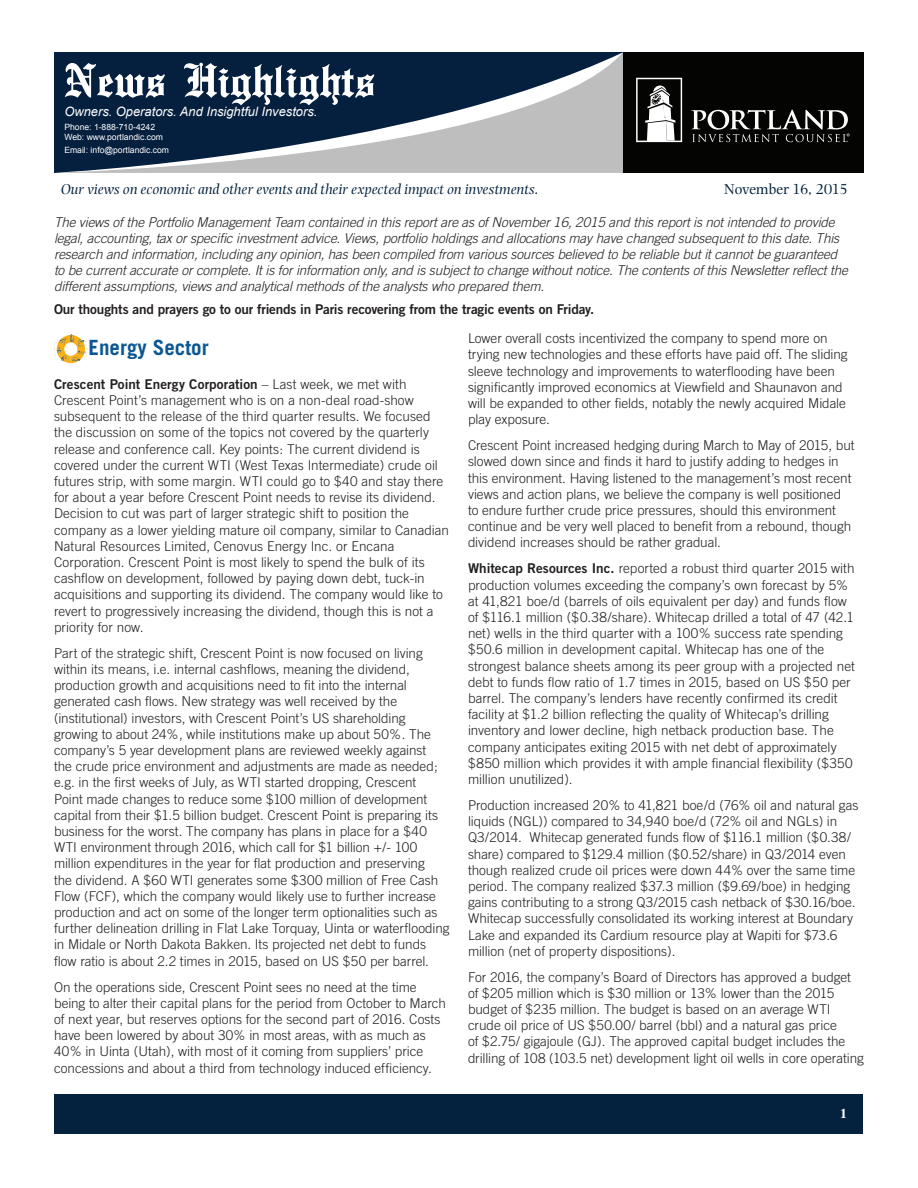
<style>
.page{position:relative;width:918px;height:1188px;background:#fff}
.page>*{position:absolute;margin:0;border:0;box-sizing:border-box;transform-origin:0 0}
.t1{font:500 51px "English Towne";color:#fff}
.t2{font:700 21px "Trade Gothic";color:#0b5793}
.t3{font:italic 15px "Photina";color:#04213e}
.t4{font:15px "Photina";letter-spacing:-.015em;color:#04213e}
.Article_-_Body{font:300 13.5px/16.2px "Trade Gothic";color:#231f20}
.t5{font:italic 300 13.5px/16.2px "Trade Gothic";letter-spacing:-.01em;color:#231f20}
.Article_-_Body-2{font:13.5px "Trade Gothic Bold Two";letter-spacing:-.015em;color:#231f20}
.t6{font:700 13.5px "Times";color:#fff}
.t7{font:italic 12.9px "Arial";color:#fff}
.t8{font:8.55px/10.4px "Arial";color:#fff}
.s1{font-family:"Trade Gothic Bold Two";font-weight:400}
</style>
<div class="page">
<div style="left:606px;top:52px;width:258px;height:121px;background:#040503"></div>
<div style="left:55px;top:1094px;width:808px;height:39px;background:#04213e"></div>
<svg style="left:54px;top:53px;width:569px;height:120px;background:#4d5d71"></svg>
<svg style="left:636px;top:78px;width:46px;height:64px"></svg>
<svg style="left:691px;top:110px;width:159px;height:32px"></svg>
<svg style="left:54px;top:333px;width:34px;height:31px"></svg>
<h1 class="t1" style="left:64px;top:51px;width:312px">News Highlights</h1>
<p class="t7" style="left:64px;top:103px;width:255px">Owners. Operators. And Insightful Investors.</p>
<p class="t8" style="left:64px;top:122px;width:100px">Phone: 1-888-710-4242<br>Web: www.portlandic.com</p>
<p class="t8" style="left:64px;top:145px;width:106px">Email: info@portlandic.com</p>
<p class="t3" style="left:61px;top:181px;width:479px">Our views on economic and other events and their expected impact on investments.</p>
<p class="t4" style="left:724px;top:180px;width:125px">November 16, 2015</p>
<p class="t5" style="left:54px;top:214px;width:795px">The views of the Portfolio Management Team contained in this report are as of November 16, 2015 and this report is not intended to provide legal, accounting, tax or specific investment advice. Views, portfolio holdings and allocations may have changed subsequent to this date. This research and information, including any opinion, has been compiled from various sources believed to be reliable but it cannot be guaranteed to be current accurate or complete. It is for information only, and is subject to change without notice. The contents of this Newsletter reflect the different assumptions, views and analytical methods of the analysts who prepared them.</p>
<p class="Article_-_Body-2" style="left:54px;top:301px;width:542px">Our thoughts and prayers go to our friends in Paris recovering from the tragic events on Friday.</p>
<h2 class="t2" style="left:89px;top:334px;width:122px">Energy Sector</h2>
<p class="Article_-_Body" style="left:54px;top:376px;width:396px"><span class="s1">Crescent Point Energy Corporation</span> – Last week, we met with Crescent Point’s management who is on a non-deal road-show subsequent to the release of the third quarter results. We focused the discussion on some of the topics not covered by the quarterly release and conference call. Key points: The current dividend is covered under the current WTI (West Texas Intermediate) crude oil futures strip, with some margin. WTI could go to $40 and stay there for about a year before Crescent Point needs to revise its dividend.<br>Decision to cut was part of larger strategic shift to position the company as a lower yielding mature oil company, similar to Canadian Natural Resources Limited, Cenovus Energy Inc. or Encana Corporation. Crescent Point is most likely to spend the bulk of its cashflow on development, followed by paying down debt, tuck-in acquisitions and supporting its dividend. The company would like to revert to progressively increasing the dividend, though this is not a priority for now.</p>
<p class="Article_-_Body" style="left:54px;top:645px;width:397px">Part of the strategic shift, Crescent Point is now focused on living within its means, i.e. internal cashflows, meaning the dividend, production growth and acquisitions need to fit into the internal generated cash flows. New strategy was well received by the (institutional) investors, with Crescent Point’s US shareholding growing to about 24%, while institutions make up about 50%. The company’s 5 year development plans are reviewed weekly against<br>the crude price environment and adjustments are made as needed; e.g. in the first weeks of July, as WTI started dropping, Crescent<br>Point made changes to reduce some $100 million of development capital from their $1.5 billion budget. Crescent Point is preparing its business for the worst. The company has plans in place for a $40<br>WTI environment through 2016, which call for $1 billion +/- 100 million expenditures in the year for flat production and preserving<br>the dividend. A $60 WTI generates some $300 million of Free Cash Flow (FCF), which the company would likely use to further increase production and act on some of the longer term optionalities such as further delineation drilling in Flat Lake Torquay, Uinta or waterflooding in Midale or North Dakota Bakken. Its projected net debt to funds flow ratio is about 2.2 times in 2015, based on US $50 per barrel.</p>
<p class="Article_-_Body" style="left:54px;top:978px;width:394px">On the operations side, Crescent Point sees no need at the time being to alter their capital plans for the period from October to March of next year, but reserves options for the second part of 2016. Costs have been lowered by about 30% in most areas, with as much as 40% in Uinta (Utah), with most of it coming from suppliers’ price concessions and about a third from technology induced efficiency.</p>
<p class="Article_-_Body" style="left:468px;top:330px;width:381px">Lower overall costs incentivized the company to spend more on trying new technologies and these efforts have paid off. The sliding sleeve technology and improvements to waterflooding have been significantly improved economics at Viewfield and Shaunavon and will be expanded to other fields, notably the newly acquired Midale play exposure.</p>
<p class="Article_-_Body" style="left:468px;top:437px;width:388px">Crescent Point increased hedging during March to May of 2015, but slowed down since and finds it hard to justify adding to hedges in this environment. Having listened to the management’s most recent views and action plans, we believe the company is well positioned to endure further crude price pressures, should this environment continue and be very well placed to benefit from a rebound, though dividend increases should be rather gradual.</p>
<p class="Article_-_Body" style="left:468px;top:560px;width:388px"><span class="s1">Whitecap Resources Inc.</span> reported a robust third quarter 2015 with production volumes exceeding the company’s own forecast by 5% at 41,821 boe/d (barrels of oils equivalent per day) and funds flow of $116.1 million ($0.38/share). Whitecap drilled a total of 47 (42.1 net) wells in the third quarter with a 100% success rate spending $50.6 million in development capital. Whitecap has one of the strongest balance sheets among its peer group with a projected net debt to funds flow ratio of 1.7 times in 2015, based on US $50 per barrel. The company’s lenders have recently confirmed its credit facility at $1.2 billion reflecting the quality of Whitecap’s drilling inventory and lower decline, high netback production base. The company anticipates exiting 2015 with net debt of approximately $850 million which provides it with ample financial flexibility ($350 million unutilized).</p>
<p class="Article_-_Body" style="left:468px;top:797px;width:392px">Production increased 20% to 41,821 boe/d (76% oil and natural gas liquids (NGL)) compared to 34,940 boe/d (72% oil and NGLs) in Q3/2014. Whitecap generated funds flow of $116.1 million ($0.38/ share) compared to $129.4 million ($0.52/share) in Q3/2014 even though realized crude oil prices were down 44% over the same time period. The company realized $37.3 million ($9.69/boe) in hedging gains contributing to a strong Q3/2015 cash netback of $30.16/boe.<br>Whitecap successfully consolidated its working interest at Boundary Lake and expanded its Cardium resource play at Wapiti for $73.6 million (net of property dispositions).</p>
<p class="Article_-_Body" style="left:468px;top:969px;width:397px">For 2016, the company’s Board of Directors has approved a budget of $205 million which is $30 million or 13% lower than the 2015 budget of $235 million. The budget is based on an average WTI crude oil price of US $50.00/ barrel (bbl) and a natural gas price<br>of $2.75/ gigajoule (GJ). The approved capital budget includes the drilling of 108 (103.5 net) development light oil wells in core operating</p>
<p class="t6" style="left:840px;top:1100px;width:8px">1</p>
</div>
